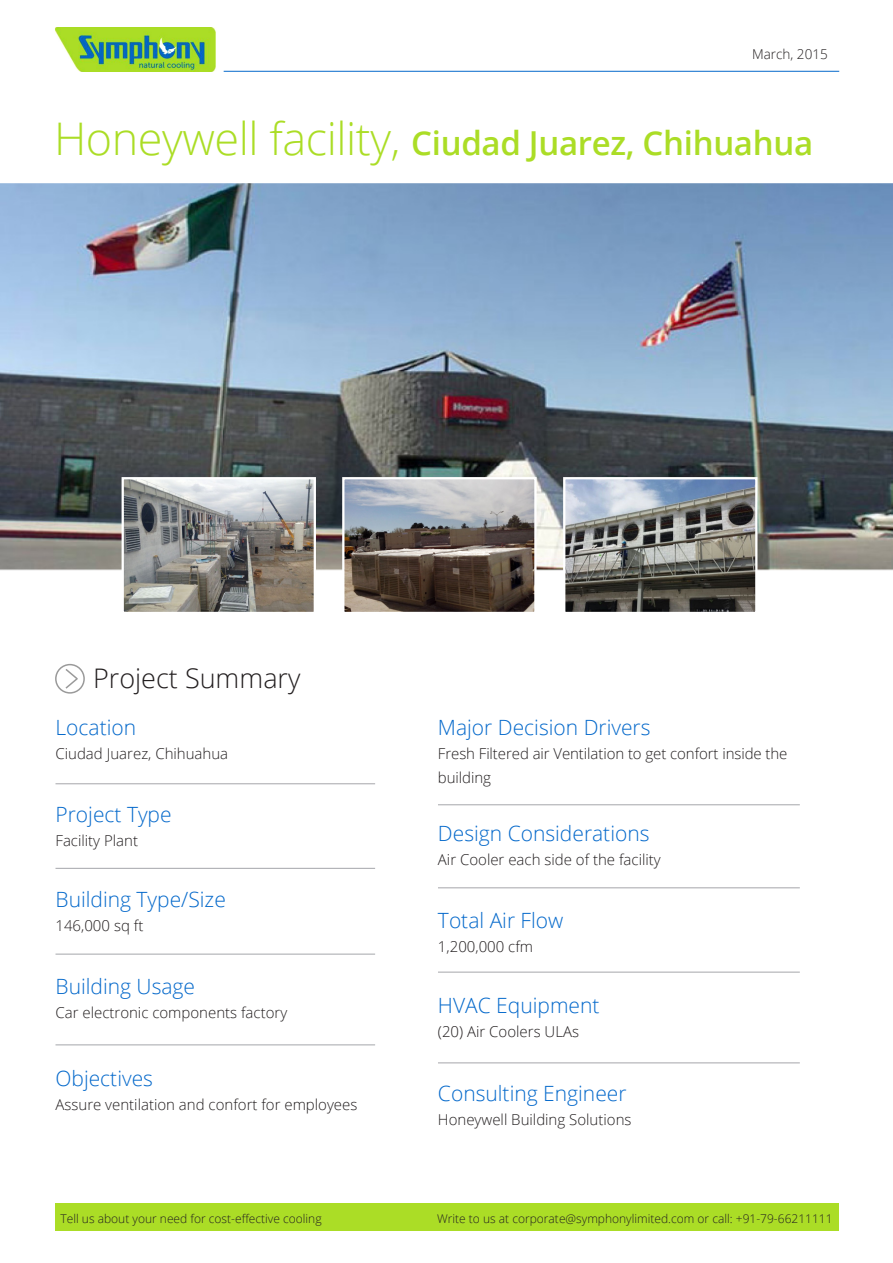
<style>
.page{position:relative;width:893px;height:1263px;background:#fff}
.page>*{position:absolute;margin:0;border:0;box-sizing:border-box;transform-origin:0 0}
.t1{font:600 33px "Open Sans";letter-spacing:-.01em;color:#abdd26}
.t2{font:300 27px "Open Sans";color:#231f20}
.t3{font:300 21px "Open Sans";color:#0569cb}
.t4{font:300 15px "Open Sans";color:#231f20}
.t5{font:300 13.5px "Open Sans";color:#231f20}
.t6{font:300 12px "Open Sans";color:#231f20}
.s1{font-weight:300;font-size:45px}
</style>
<div class="page">
<div style="left:55px;top:1204px;width:783px;height:27px;background:#abdd26"></div>
<img style="left:55px;top:27px;width:161px;height:45px">
<hr style="left:224px;top:71px;width:615px;height:1px;background:#0569cb">
<img style="left:0;top:183px;width:893px;height:388px">
<svg style="left:55px;top:663px;width:30px;height:31px"></svg>
<hr style="left:56px;top:783px;width:319px;height:1px;background:#a5a6aa">
<hr style="left:438px;top:804px;width:362px;height:1px;background:#a5a6aa">
<hr style="left:56px;top:868px;width:319px;height:1px;background:#a5a6aa">
<hr style="left:438px;top:887px;width:362px;height:1px;background:#a5a6aa">
<hr style="left:56px;top:954px;width:319px;height:1px;background:#a5a6aa">
<hr style="left:438px;top:972px;width:362px;height:1px;background:#a5a6aa">
<hr style="left:56px;top:1044px;width:319px;height:1px;background:#a5a6aa">
<hr style="left:438px;top:1062px;width:362px;height:1px;background:#a5a6aa">
<img style="left:566px;top:480px;width:188px;height:131px">
<div style="left:563px;top:477px;width:194px;height:137px;border:2px solid #fff"></div>
<img style="left:345px;top:480px;width:189px;height:131px">
<div style="left:342px;top:477px;width:195px;height:137px;border:2px solid #fff"></div>
<img style="left:125px;top:480px;width:188px;height:131px">
<div style="left:122px;top:477px;width:194px;height:137px;border:2px solid #fff"></div>
<p class="t5" style="left:752px;top:45px;width:77px">March, 2015</p>
<p class="t1" style="left:54px;top:120px;width:761px"><span class="s1">Honeywell facility,</span> Ciudad Juarez, Chihuahua</p>
<p class="t2" style="left:93px;top:659px;width:209px">Project Summary</p>
<p class="t3" style="left:56px;top:713px;width:82px">Location</p>
<p class="t4" style="left:56px;top:743px;width:174px">Ciudad Juarez, Chihuahua</p>
<p class="t3" style="left:438px;top:713px;width:214px">Major Decision Drivers</p>
<p class="t4" style="left:438px;top:743px;width:351px">Fresh Filtered air Ventilation to get confort inside the</p>
<p class="t4" style="left:438px;top:767px;width:55px">building</p>
<p class="t3" style="left:56px;top:800px;width:118px">Project Type</p>
<p class="t4" style="left:56px;top:830px;width:84px">Facility Plant</p>
<p class="t3" style="left:438px;top:819px;width:213px">Design Considerations</p>
<p class="t4" style="left:438px;top:849px;width:224px">Air Cooler each side of the facility</p>
<p class="t3" style="left:56px;top:885px;width:172px">Building Type/Size</p>
<p class="t4" style="left:56px;top:915px;width:89px">146,000 sq ft</p>
<p class="t3" style="left:438px;top:906px;width:127px">Total Air Flow</p>
<p class="t4" style="left:438px;top:936px;width:97px">1,200,000 cfm</p>
<p class="t3" style="left:56px;top:972px;width:141px">Building Usage</p>
<p class="t4" style="left:56px;top:1002px;width:233px">Car electronic components factory</p>
<p class="t3" style="left:438px;top:990px;width:163px">HVAC Equipment</p>
<p class="t4" style="left:438px;top:1021px;width:143px">(20) Air Coolers ULAs</p>
<p class="t3" style="left:56px;top:1064px;width:99px">Objectives</p>
<p class="t4" style="left:56px;top:1094px;width:303px">Assure ventilation and confort for employees</p>
<p class="t3" style="left:438px;top:1079px;width:190px">Consulting Engineer</p>
<p class="t4" style="left:438px;top:1109px;width:195px">Honeywell Building Solutions</p>
<p class="t6" style="left:61px;top:1210px;width:263px">Tell us about your need for cost-effective cooling</p>
<p class="t6" style="left:437px;top:1210px;width:397px">Write to us at corporate@symphonylimited.com or call: +91-79-66211111</p>
</div>
